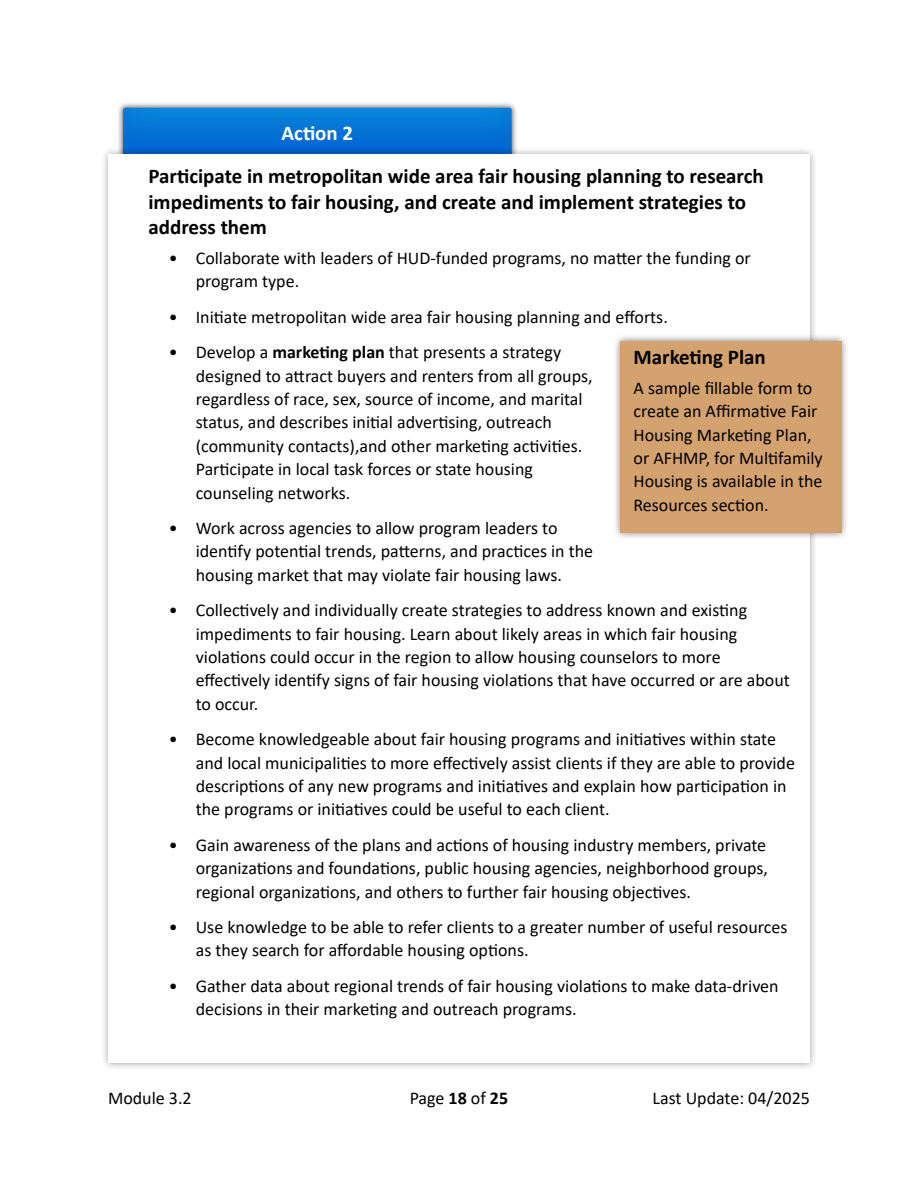
<style>
.page{position:relative;width:918px;height:1188px;background:#fff}
.page>*{position:absolute;margin:0;border:0;box-sizing:border-box;transform-origin:0 0}
.t1{font:700 21px/25.2px "Calibri";color:#000}
.t2{font:700 21px "Calibri";color:#fff}
.Sticky_Note{font:18px/23.4px "Calibri";color:#000}
.s1{font-weight:700}
</style>
<div class="page">
<svg style="left:118px;top:103px;width:398px;height:43px;background:#1e82d5"></svg>
<div style="left:100px;top:146px;width:718px;height:925px;background:#000;opacity:.36"></div>
<div style="left:108px;top:154px;width:702px;height:909px;background:#fff"></div>
<div style="left:612px;top:334px;width:237px;height:206px;background:#000;opacity:.5"></div>
<div style="left:620px;top:341px;width:221px;height:191px;background:#d4a26e"></div>
<h4 class="t2" style="left:282px;top:118px;width:73px">Action 2</h4>
<p class="t1" style="left:148px;top:164px;width:617px">Participate in metropolitan wide area fair housing planning to research impediments to fair housing, and create and implement strategies to address them</p>
<p class="Sticky_Note" style="left:196px;top:246px;width:557px;text-indent:-27px">• Collaborate with leaders of HUD-funded programs, no matter the funding or program type.</p>
<p class="Sticky_Note" style="left:169px;top:305px;width:501px">• Initiate metropolitan wide area fair housing planning and efforts.</p>
<p class="Sticky_Note" style="left:196px;top:340px;width:398px;text-indent:-27px">• Develop a <span class="s1">marketing plan</span> that presents a strategy designed to attract buyers and renters from all groups, regardless of race, sex, source of income, and marital status, and describes initial advertising, outreach (community contacts),and other marketing activities.<br>Participate in local task forces or state housing counseling networks.</p>
<p class="Sticky_Note" style="left:196px;top:516px;width:399px;text-indent:-27px">• Work across agencies to allow program leaders to identify potential trends, patterns, and practices in the housing market that may violate fair housing laws.</p>
<p class="Sticky_Note" style="left:196px;top:598px;width:596px;text-indent:-27px">• Collectively and individually create strategies to address known and existing impediments to fair housing. Learn about likely areas in which fair housing violations could occur in the region to allow housing counselors to more effectively identify signs of fair housing violations that have occurred or are about to occur.</p>
<p class="Sticky_Note" style="left:196px;top:727px;width:601px;text-indent:-27px">• Become knowledgeable about fair housing programs and initiatives within state and local municipalities to more effectively assist clients if they are able to provide descriptions of any new programs and initiatives and explain how participation in the programs or initiatives could be useful to each client.</p>
<p class="Sticky_Note" style="left:196px;top:833px;width:574px;text-align:justify;text-indent:-27px">• Gain awareness of the plans and actions of housing industry members, private organizations and foundations, public housing agencies, neighborhood groups, regional organizations, and others to further fair housing objectives.</p>
<p class="Sticky_Note" style="left:196px;top:915px;width:593px;text-indent:-27px">• Use knowledge to be able to refer clients to a greater number of useful resources as they search for affordable housing options.</p>
<p class="Sticky_Note" style="left:196px;top:974px;width:584px;text-indent:-27px">• Gather data about regional trends of fair housing violations to make data-driven decisions in their marketing and outreach programs.</p>
<h4 class="t1" style="left:634px;top:344px;width:134px">Marketing Plan</h4>
<p class="Sticky_Note" style="left:634px;top:376px;width:191px">A sample fillable form to create an Affirmative Fair<br>Housing Marketing Plan, or AFHMP, for Multifamily<br>Housing is available in the<br>Resources section.</p>
<p class="Sticky_Note" style="left:108px;top:1086px;width:85px">Module 3.2</p>
<p class="Sticky_Note" style="left:410px;top:1086px;width:100px">Page <span class="s1">18</span> of <span class="s1">25</span></p>
<p class="Sticky_Note" style="left:653px;top:1086px;width:159px">Last Update: 04/2025</p>
</div>
